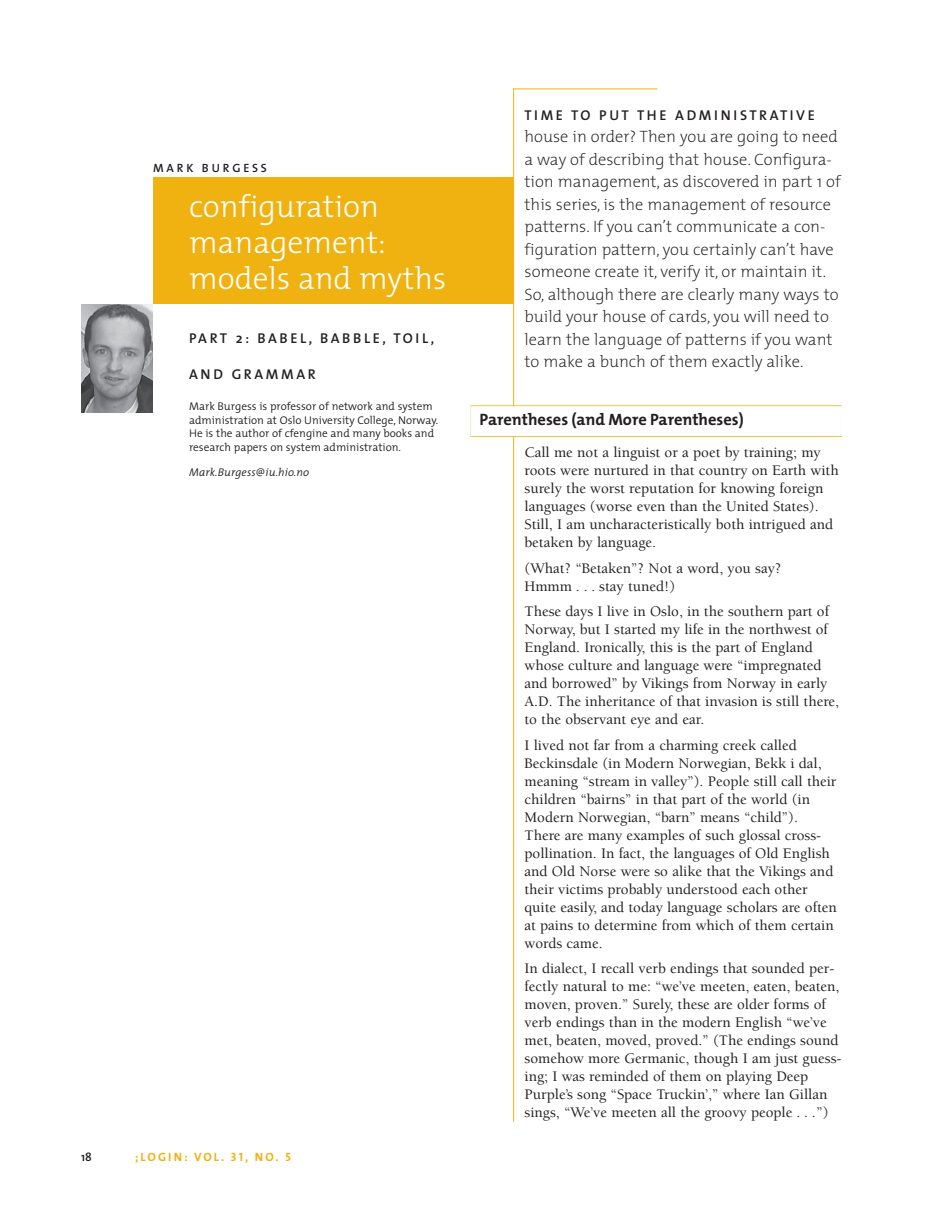
<style>
.page{position:relative;width:932px;height:1229px;background:#fff}
.page>*{position:absolute;margin:0;border:0;box-sizing:border-box;transform-origin:0 0}
.t1{font:300 31.5px/36px "The Mix";color:#fff}
.t2{font:200 16.5px/22.5px "The Mix";color:#231f20}
.t3{font:700 16.5px "The Mix";color:#231f20}
.t4{font:500 15px/18px "Berkeley";color:#231f20}
.t5{font:600 14.25px "The Mix";letter-spacing:.185em;color:#231f20}
.t6{font:12px "The Mix Bold Caps";letter-spacing:.175em;color:#efb211}
.t7{font:12px "The Mix Semi Bold Caps";letter-spacing:.235em;color:#231f20}
.t8{font:600 12px "The Mix";color:#231f20}
.t9{font:300 11.25px/13.5px "The Mix";color:#231f20}
.t10{font:italic 300 11.25px "The Mix";letter-spacing:.01em;color:#231f20}
</style>
<div class="page">
<hr style="left:513px;top:89px;width:1px;height:1032px;background:#efb211">
<hr style="left:513px;top:88px;width:144px;height:1px;background:#efb211">
<div style="left:153px;top:178px;width:361px;height:126px;background:#efb211"></div>
<img style="left:81px;top:304px;width:72px;height:108px">
<svg style="left:470px;top:405px;width:372px;height:32px"></svg>
<div style="left:470px;top:406px;width:372px;height:30px;background:#fff"></div>
<p class="t7" style="left:153px;top:164px;width:115px">MARK BURGESS</p>
<h1 class="t1" style="left:189px;top:192px;width:259px">configuration management: models and myths</h1>
<p class="t5" style="left:189px;top:333px;width:246px">PART 2: BABEL, BABBLE, TOIL,</p>
<p class="t5" style="left:189px;top:369px;width:128px">AND GRAMMAR</p>
<p class="t9" style="left:189px;top:401px;width:250px">Mark Burgess is professor of network and system administration at Oslo University College, Norway.<br>He is the author of cfengine and many books and research papers on system administration.</p>
<p class="t10" style="left:189px;top:469px;width:122px">Mark.Burgess@iu.hio.no</p>
<p class="t8" style="left:81px;top:1153px;width:12px">18</p>
<p class="t6" style="left:135px;top:1153px;width:157px">;LOGIN: VOL. 31, NO. 5</p>
<p class="t5" style="left:524px;top:110px;width:292px">TIME TO PUT THE ADMINISTRATIVE</p>
<p class="t2" style="left:524px;top:127px;width:318px">house in order? Then you are going to need a way of describing that house. Configura&shy;tion management, as discovered in part 1 of this series, is the management of resource patterns. If you can’t communicate a con&shy;figuration pattern, you certainly can’t have someone create it, verify it, or maintain it.<br>So, although there are clearly many ways to build your house of cards, you will need to learn the language of patterns if you want to make a bunch of them exactly alike.</p>
<p class="t3" style="left:479px;top:414px;width:266px">Parentheses (and More Parentheses)</p>
<p class="t4" style="left:524px;top:445px;width:315px">Call me not a linguist or a poet by training; my roots were nurtured in that country on Earth with surely the worst reputation for knowing foreign languages (worse even than the United States).<br>Still, I am uncharacteristically both intrigued and betaken by language.</p>
<p class="t4" style="left:524px;top:560px;width:258px">(What? “Betaken”? Not a word, you say?<br>Hmmm . . . stay tuned!)</p>
<p class="t4" style="left:524px;top:604px;width:316px">These days I live in Oslo, in the southern part of Norway, but I started my life in the northwest of England. Ironically, this is the part of England whose culture and language were “impregnated and borrowed” by Vikings from Norway in early A.D. The inheritance of that invasion is still there, to the observant eye and ear.</p>
<p class="t4" style="left:524px;top:737px;width:314px">I lived not far from a charming creek called Beckinsdale (in Modern Norwegian, Bekk i dal, meaning “stream in valley”). People still call their children “bairns” in that part of the world (in Modern Norwegian, “barn” means “child”).<br>There are many examples of such glossal cross&shy;pollination. In fact, the languages of Old English and Old Norse were so alike that the Vikings and their victims probably understood each other quite easily, and today language scholars are often at pains to determine from which of them certain words came.</p>
<p class="t4" style="left:524px;top:961px;width:318px">In dialect, I recall verb endings that sounded per&shy;fectly natural to me: “we’ve meeten, eaten, beaten, moven, proven.” Surely, these are older forms of verb endings than in the modern English “we’ve met, beaten, moved, proved.” (The endings sound somehow more Germanic, though I am just guess&shy;ing; I was reminded of them on playing Deep Purple’s song “Space Truckin’,” where Ian Gillan sings, “We’ve meeten all the groovy people . . .”)</p>
</div>
